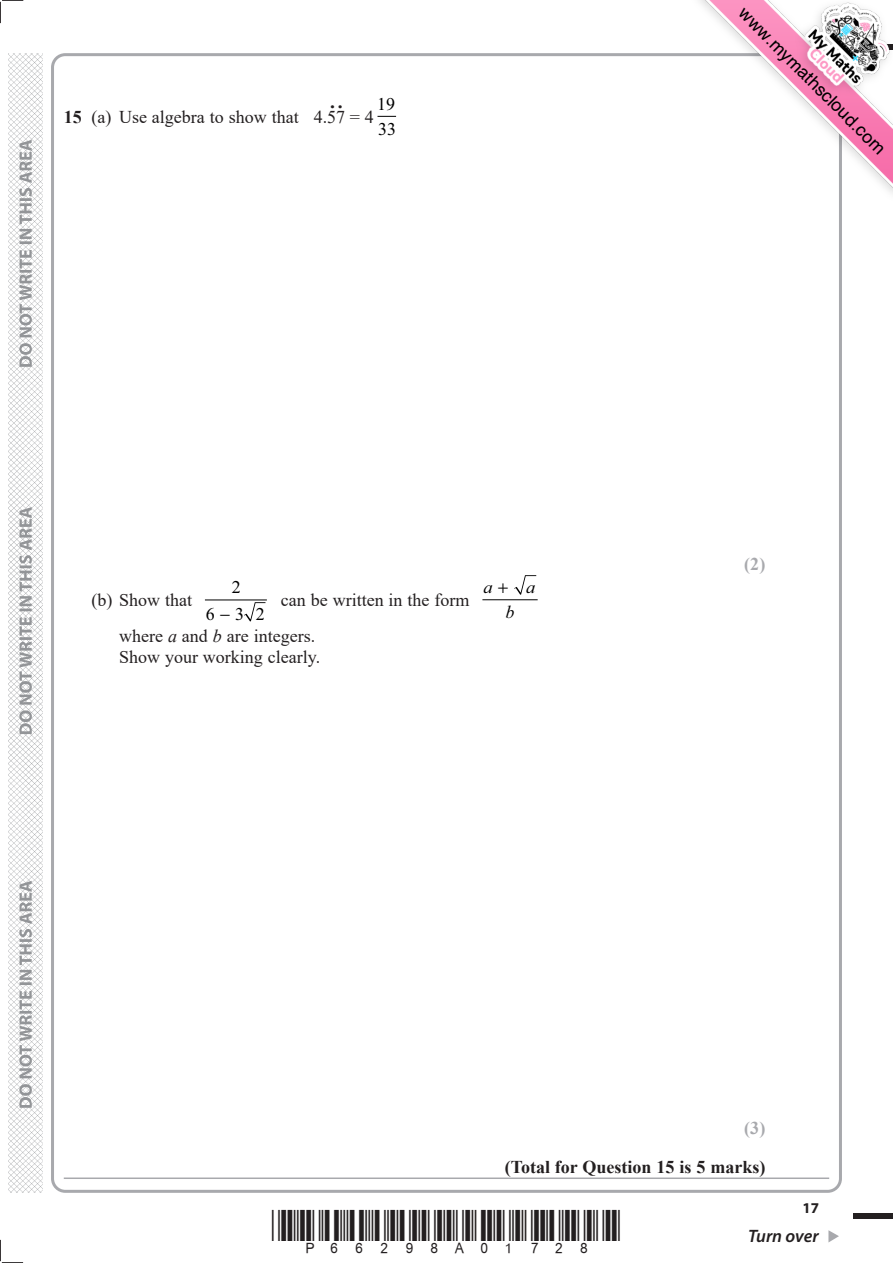
<style>
.page{position:relative;width:893px;height:1263px;background:#fff}
.page>*{position:absolute;margin:0;border:0;box-sizing:border-box;transform-origin:0 0}
.t1{font:700 19.5px "Times New Roman";color:#231f20}
.t2{font:18px/21px "Times New Roman";color:#231f20}
.t3{font:700 18px "Times New Roman";color:#231f20}
.t4{font:18px "Helvetica";color:#000}
.t5{font:italic 600 18px "Myriad Pro";letter-spacing:-.005em;color:#231f20}
.t6{font:18px/25.3px "Times New Roman";color:#000}
.t7{font:700 18px "Times New Roman";color:#a8a9ad}
.t8{font:italic 18px "Times New Roman";color:#000}
.t9{font:700 15px "Myriad Pro";color:#231f20}
.s1{font-weight:700}
.s2{font-style:italic}
</style>
<div class="page">
<img style="left:9px;top:53px;width:34px;height:1140px">
<svg style="left:828px;top:1230px;width:11px;height:12px"></svg>
<div style="left:853px;top:1214px;width:40px;height:5px;background:#231f20"></div>
<svg style="left:0;top:0;width:23px;height:23px"></svg>
<svg style="left:0;top:1240px;width:23px;height:23px"></svg>
<svg style="left:19px;top:140px;width:13px;height:968px"></svg>
<hr style="left:64px;top:1177px;width:765px;height:2px;background:#a8a9ad">
<svg style="left:377px;top:116px;width:19px;height:1px"></svg>
<svg style="left:244px;top:602px;width:21px;height:19px"></svg>
<hr style="left:205px;top:599px;width:62px;height:1px;background:#000">
<svg style="left:514px;top:575px;width:22px;height:20px"></svg>
<hr style="left:482px;top:599px;width:56px;height:1px;background:#000">
<img style="left:677px;top:0;width:216px;height:215px">
<p class="t1" style="left:330px;top:91px;width:14px">..</p>
<p class="t6" style="left:377px;top:91px;width:20px">19<br>33</p>
<p class="t2" style="left:64px;top:107px;width:311px"><span class="s1">15</span> (a) Use algebra to show that 4.57 = 4</p>
<p class="t2" style="left:91px;top:589px;width:102px">(b) Show that</p>
<p class="t6" style="left:206px;top:573px;width:40px;line-height:26.8px;text-align:right">2<br>6 3</p>
<p class="t6" style="left:256px;top:601px;width:10px">2</p>
<p class="t2" style="left:281px;top:589px;width:190px">can be written in the form</p>
<p class="t2" style="left:119px;top:625px;width:203px">where <span class="s2">a</span> and <span class="s2">b</span> are integers.<br>Show your working clearly.</p>
<p class="t8" style="left:484px;top:574px;width:10px">a</p>
<p class="t8" style="left:526px;top:574px;width:10px">a</p>
<p class="t8" style="left:505px;top:600px;width:10px">b</p>
<p class="t4" style="left:747px;top:5px;width:201px;rotate:45deg">www.mymathscloud.com</p>
<p class="t7" style="left:744px;top:553px;width:23px">(2)</p>
<p class="t7" style="left:744px;top:1118px;width:23px">(3)</p>
<p class="t3" style="left:505px;top:1157px;width:262px">(Total for Question 15 is 5 marks)</p>
<p class="t9" style="left:802px;top:1198px;width:18px">17</p>
<p class="t5" style="left:748px;top:1225px;width:72px">Turn over</p>
</div>
